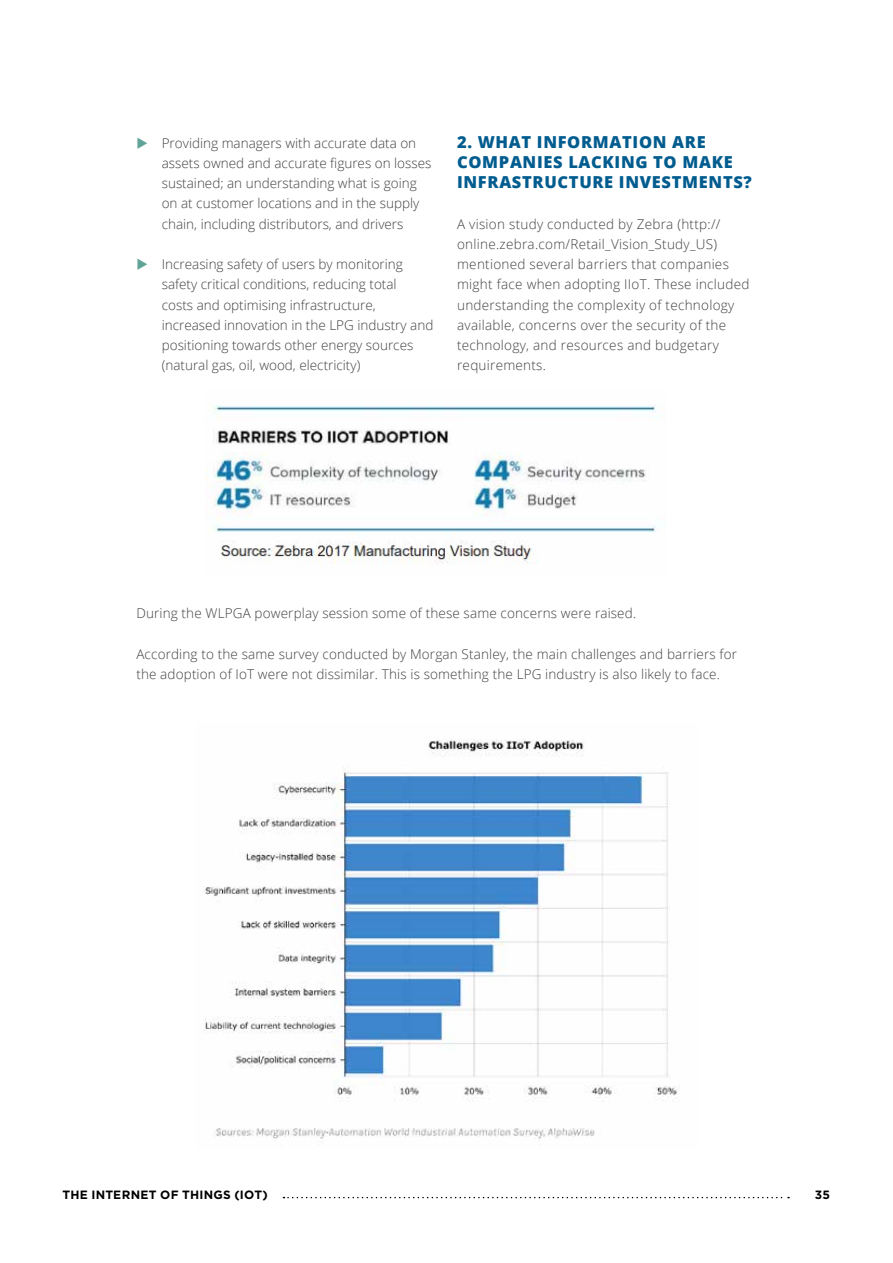
<style>
.page{position:relative;width:893px;height:1263px;background:#fff}
.page>*{position:absolute;margin:0;border:0;box-sizing:border-box;transform-origin:0 0}
.t1{font:800 16.5px/20.2px "Open Sans";letter-spacing:.04em;color:#005c8f}
.t2{font:300 13.5px/20.2px "Open Sans";letter-spacing:.01em;color:#414042}
.t3{font:700 12px "Gotham";letter-spacing:.025em;color:#000}
.s1{color:#60a397}
</style>
<div class="page">
<svg style="left:283px;top:1197px;width:506px;height:1px"></svg>
<img style="left:205px;top:405px;width:452px;height:159px">
<img style="left:204px;top:739px;width:476px;height:406px">
<p class="t2" style="left:162px;top:132px;width:271px;text-indent:-25px"><span class="s1">◆</span> Providing managers with accurate data on assets owned and accurate figures on losses sustained; an understanding what is going on at customer locations and in the supply chain, including distributors, and drivers</p>
<p class="t2" style="left:162px;top:254px;width:273px;text-indent:-25px"><span class="s1">◆</span> Increasing safety of users by monitoring safety critical conditions, reducing total<br>costs and optimising infrastructure, increased innovation in the LPG industry and positioning towards other energy sources (natural gas, oil, wood, electricity)</p>
<p class="t1" style="left:457px;top:131px;width:296px">2. WHAT INFORMATION ARE<br>COMPANIES LACKING TO MAKE<br>INFRASTRUCTURE INVESTMENTS?</p>
<p class="t2" style="left:457px;top:213px;width:294px">A vision study conducted by Zebra (http:// online.zebra.com/Retail_Vision_Study_US) mentioned several barriers that companies might face when adopting IIoT. These included understanding the complexity of technology available, concerns over the security of the technology, and resources and budgetary requirements.</p>
<p class="t2" style="left:136px;top:603px;width:501px">During the WLPGA powerplay session some of these same concerns were raised.</p>
<p class="t2" style="left:136px;top:643px;width:602px">According to the same survey conducted by Morgan Stanley, the main challenges and barriers for the adoption of IoT were not dissimilar. This is something the LPG industry is also likely to face.</p>
<p class="t3" style="left:62px;top:1186px;width:207px">THE INTERNET OF THINGS (IOT)</p>
<p class="t3" style="left:815px;top:1186px;width:17px">35</p>
</div>
